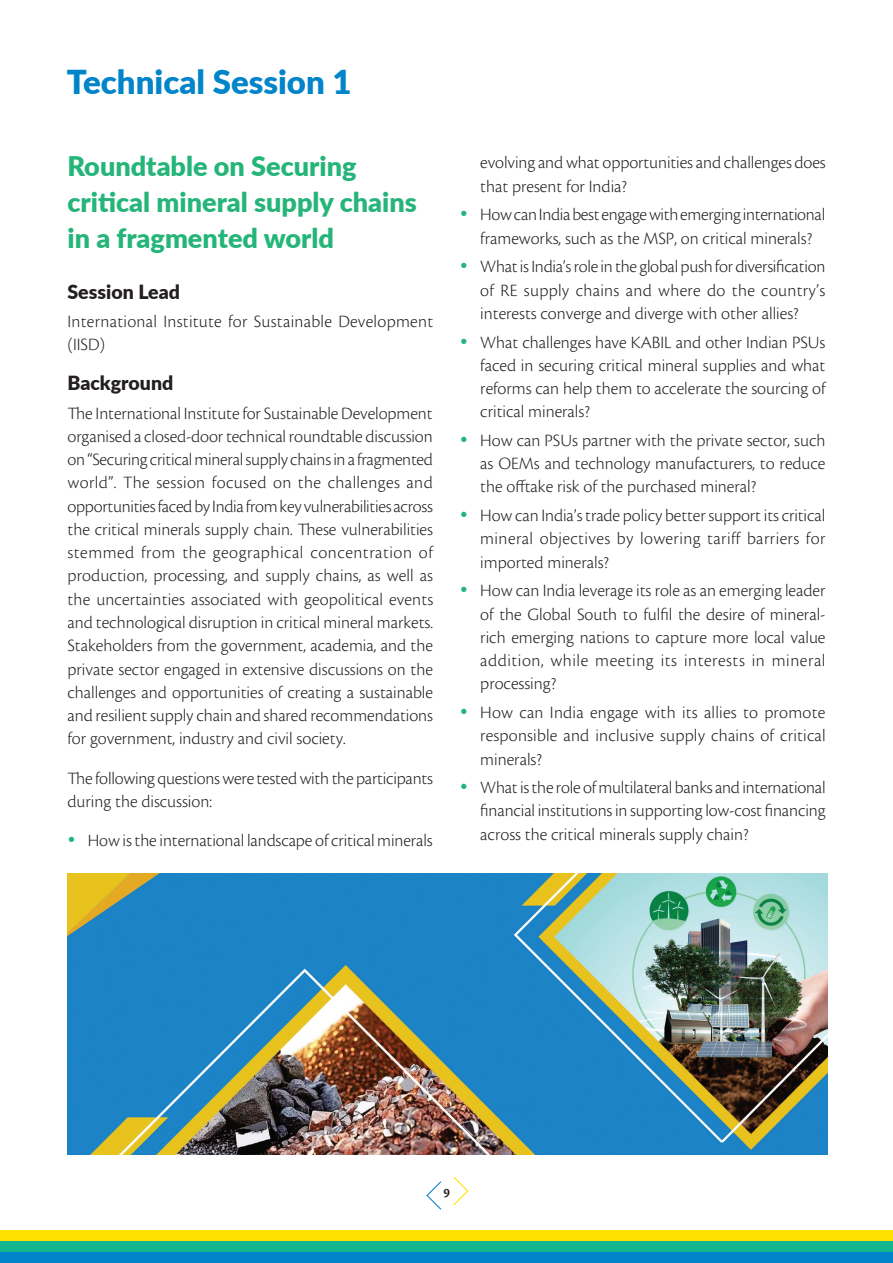
<style>
.page{position:relative;width:893px;height:1263px;background:#fff}
.page>*{position:absolute;margin:0;border:0;box-sizing:border-box;transform-origin:0 0}
.t1{font:900 33px "Lato";color:#0084ca}
.t2{font:900 27px/36px "Lato";color:#25b579}
.t3{font:900 19.5px "Lato";color:#231f20}
.t4{font:300 18px/23.2px "Cronos Pro";color:#231f20;text-align:justify}
.t5{font:600 13.5px "Cronos Pro";color:#231f20}
</style>
<div class="page">
<div style="left:0;top:1252px;width:893px;height:11px;background:#0084ca"></div>
<div style="left:0;top:1241px;width:893px;height:11px;background:#13b68f"></div>
<div style="left:0;top:1231px;width:893px;height:10px;background:#ffe101"></div>
<svg style="left:426px;top:1181px;width:16px;height:29px"></svg>
<svg style="left:453px;top:1177px;width:16px;height:29px"></svg>
<img style="left:68px;top:873px;width:760px;height:281px">
<h1 class="t1" style="left:67px;top:58px;width:286px">Technical Session 1</h1>
<h2 class="t2" style="left:68px;top:147px;width:351px">Roundtable on Securing critical mineral supply chains in a fragmented world</h2>
<p class="t3" style="left:68px;top:277px;width:114px">Session Lead</p>
<p class="t4" style="left:68px;top:310px;width:367px">International Institute for Sustainable Development (IISD)</p>
<p class="t3" style="left:68px;top:368px;width:107px">Background</p>
<p class="t4" style="left:68px;top:401px;width:367px">The International Institute for Sustainable Development organised a closed-door technical roundtable discussion on “Securing critical mineral supply chains in a fragmented world”. The session focused on the challenges and opportunities faced by India from key vulnerabilities across the critical minerals supply chain. These vulnerabilities stemmed from the geographical concentration of production, processing, and supply chains, as well as the uncertainties associated with geopolitical events and technological disruption in critical mineral markets.<br>Stakeholders from the government, academia, and the private sector engaged in extensive discussions on the challenges and opportunities of creating a sustainable and resilient supply chain and shared recommendations for government, industry and civil society.</p>
<p class="t4" style="left:68px;top:766px;width:367px">The following questions were tested with the participants during the discussion:</p>
<p class="t4" style="left:88px;top:829px;width:346px">How is the international landscape of critical minerals</p>
<p class="t4" style="left:480px;top:151px;width:347px">evolving and what opportunities and challenges does that present for India?</p>
<p class="t4" style="left:480px;top:203px;width:346px">How can India best engage with emerging international frameworks, such as the MSP, on critical minerals?</p>
<p class="t4" style="left:480px;top:255px;width:347px">What is India’s role in the global push for diversification of RE supply chains and where do the country’s interests converge and diverge with other allies?</p>
<p class="t4" style="left:480px;top:330px;width:347px">What challenges have KABIL and other Indian PSUs faced in securing critical mineral supplies and what reforms can help them to accelerate the sourcing of critical minerals?</p>
<p class="t4" style="left:480px;top:429px;width:347px">How can PSUs partner with the private sector, such as OEMs and technology manufacturers, to reduce the offtake risk of the purchased mineral?</p>
<p class="t4" style="left:480px;top:504px;width:347px">How can India’s trade policy better support its critical mineral objectives by lowering tariff barriers for imported minerals?</p>
<p class="t4" style="left:480px;top:579px;width:347px">How can India leverage its role as an emerging leader of the Global South to fulfil the desire of mineral&shy;rich emerging nations to capture more local value addition, while meeting its interests in mineral processing?</p>
<p class="t4" style="left:480px;top:701px;width:347px">How can India engage with its allies to promote responsible and inclusive supply chains of critical minerals?</p>
<p class="t4" style="left:480px;top:776px;width:347px">What is the role of multilateral banks and international financial institutions in supporting low-cost financing across the critical minerals supply chain?</p>
<p class="t5" style="left:443px;top:1185px;width:8px">9</p>
</div>
